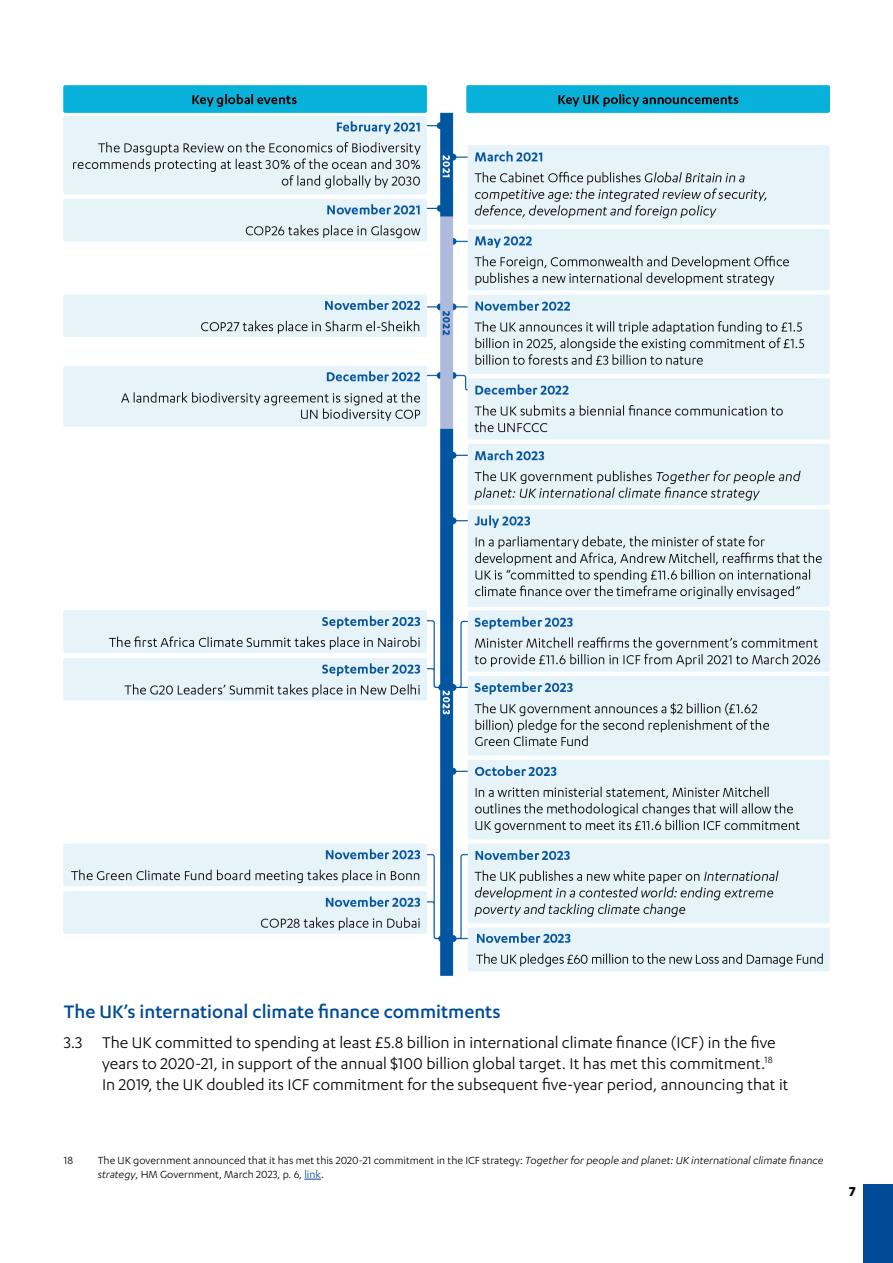
<style>
.page{position:relative;width:893px;height:1263px;background:#fff}
.page>*{position:absolute;margin:0;border:0;box-sizing:border-box;transform-origin:0 0}
.t1{font:500 21px "Karbon";color:#004a97}
.t2{font:18px/21px "Karbon";color:#000}
.t3{font:700 15px "Karbon";color:#000}
.t4{font:12px/13.5px "Karbon";color:#000}
.s1{font-style:italic}
.s2{color:#004a97}
</style>
<div class="page">
<div style="left:863px;top:1184px;width:30px;height:79px;background:#004a97"></div>
<img style="left:64px;top:85px;width:766px;height:890px">
<svg style="left:304px;top:1179px;width:17px;height:1px"></svg>
<p class="t1" style="left:64px;top:1000px;width:438px">The UK’s international climate finance commitments</p>
<p class="t2" style="left:102px;top:1032px;width:688px;text-indent:-38px">3.3 The UK committed to spending at least £5.8 billion in international climate finance (ICF) in the five years to 2020-21, in support of the annual $100 billion global target. It has met this commitment.<sup>18<br></sup>In 2019, the UK doubled its ICF commitment for the subsequent five-year period, announcing that it</p>
<p class="t4" style="left:64px;top:1154px;width:11px">18</p>
<p class="t4" style="left:98px;top:1154px;width:727px">The UK government announced that it has met this 2020-21 commitment in the ICF strategy: <span class="s1">Together for people and planet: UK international climate finance strategy</span>, HM Government, March 2023, p. 6, <span class="s2">link</span>.</p>
<p class="t3" style="left:849px;top:1183px;width:8px">7</p>
</div>
